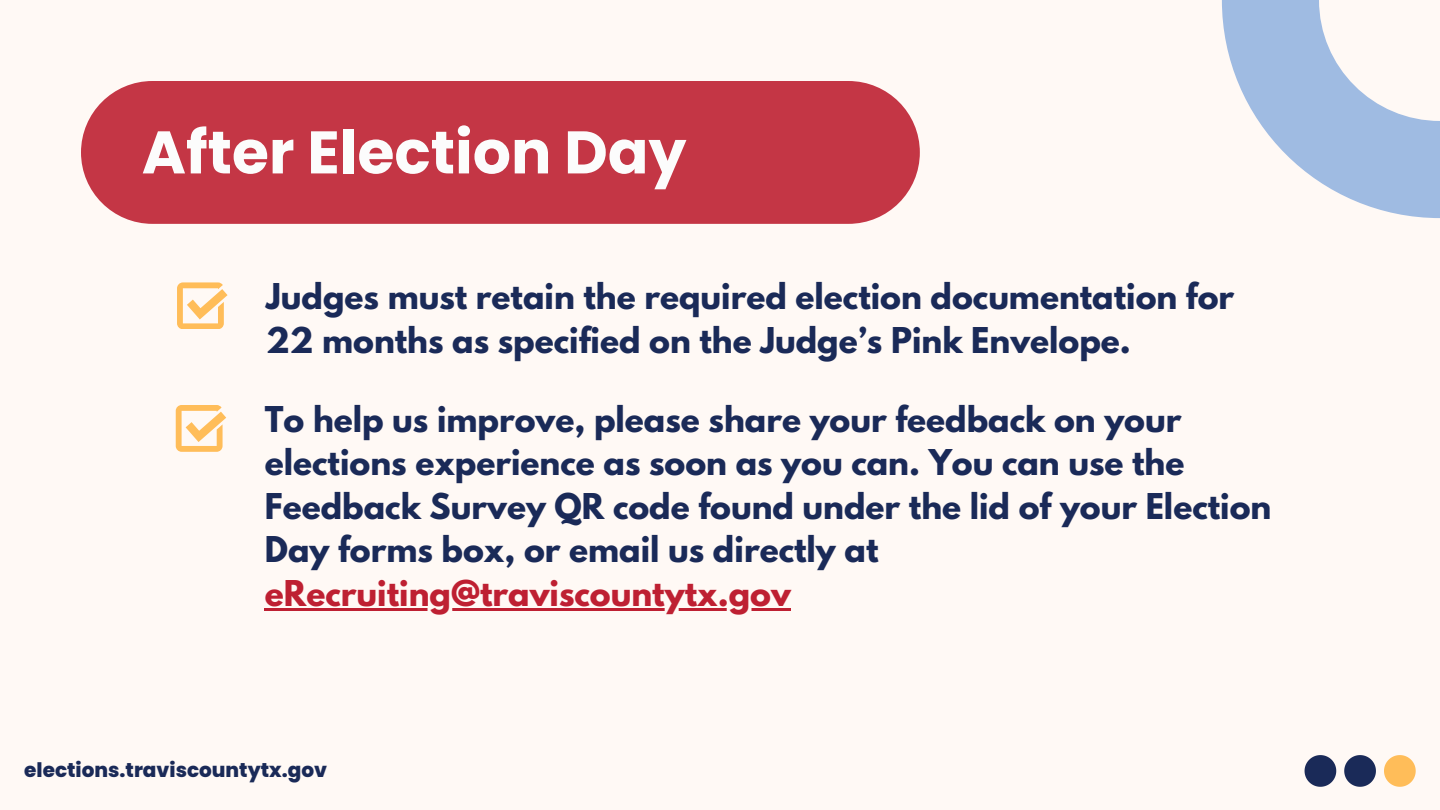
<style>
.page{position:relative;width:1440px;height:810px;background:#fff9f5}
.page>*{position:absolute;margin:0;border:0;box-sizing:border-box;transform-origin:0 0}
.t1{font:700 60px "Poppins";color:#fcfcfc}
.t2{font:700 31.5px/43.5px "League Spartan";color:#1a2a58}
.t3{font:700 31.5px "League Spartan";color:#be2032}
.t4{font:800 20px "Poppins";color:#1a2a58}
</style>
<div class="page">
<svg style="left:1222px;top:0;width:218px;height:218px;fill:#9fbbe2"></svg>
<div style="left:81px;top:81px;width:839px;height:143px;background:#c43645;border-radius:71px"></div>
<svg style="left:177px;top:282px;width:51px;height:47px"></svg>
<svg style="left:176px;top:405px;width:50px;height:47px"></svg>
<hr style="left:265px;top:608px;width:526px;height:3px;background:#be2032">
<svg style="left:1384px;top:755px;width:32px;height:32px"></svg>
<svg style="left:1344px;top:755px;width:32px;height:32px"></svg>
<svg style="left:1305px;top:755px;width:31px;height:32px"></svg>
<h1 class="t1" style="left:142px;top:110px;width:546px">After Election Day</h1>
<p class="t2" style="left:266px;top:279px;width:970px">Judges must retain the required election documentation for<br>22 months as specified on the Judge’s Pink Envelope.</p>
<h2 class="t2" style="left:265px;top:401px;width:1008px">To help us improve, please share your feedback on your elections experience as soon as you can. You can use the Feedback Survey QR code found under the lid of your Election Day forms box, or email us directly at</h2>
<p class="t3" style="left:265px;top:578px;width:528px">eRecruiting@traviscountytx.gov</p>
<p class="t4" style="left:24px;top:756px;width:304px">elections.traviscountytx.gov</p>
</div>
